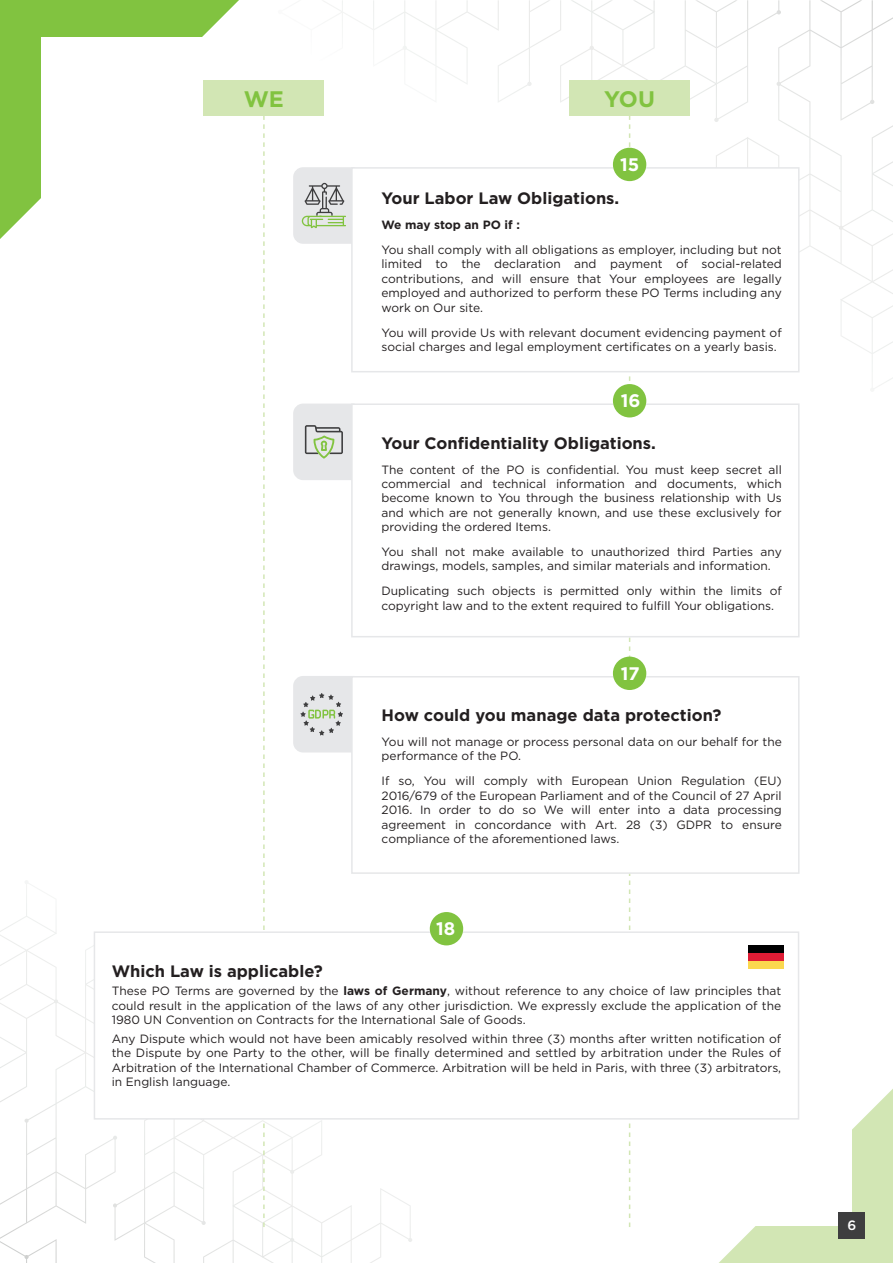
<style>
.page{position:relative;width:893px;height:1263px;background:#fff}
.page>*{position:absolute;margin:0;border:0;box-sizing:border-box;transform-origin:0 0}
.t1{font:700 22.5px "Gotham";color:#81c340}
.t2{font:700 18.15px "Gotham";color:#fff}
.t3{font:700 16.5px "Gotham";color:#231f20}
.t4{font:500 13.5px "Gotham";color:#fff}
.t5{font:12px/14.4px "Gotham";color:#231f20;text-align:justify}
.t6{font:700 12px "Gotham";color:#231f20}
.s1{font-weight:700}
</style>
<div class="page">
<svg style="left:0;top:0;width:239px;height:239px;background:#8cc850"></svg>
<svg style="left:719px;top:1089px;width:174px;height:174px;background:#d7e8be"></svg>
<div style="left:41px;top:37px;width:810px;height:1189px;background:#fff"></div>
<svg style="left:560px;top:0;width:333px;height:392px"></svg>
<svg style="left:0;top:881px;width:412px;height:382px"></svg>
<div style="left:204px;top:80px;width:120px;height:35px;background:#d2e6b4"></div>
<div style="left:570px;top:80px;width:120px;height:35px;background:#d2e6b4"></div>
<svg style="left:263px;top:115px;width:2px;height:1116px"></svg>
<svg style="left:629px;top:115px;width:1px;height:1112px"></svg>
<svg style="left:293px;top:167px;width:58px;height:77px;background:#d4d9d4"></svg>
<svg style="left:293px;top:404px;width:58px;height:76px;background:#daddda"></svg>
<svg style="left:293px;top:676px;width:58px;height:76px;background:#dcdfdd"></svg>
<div style="left:351px;top:167px;width:449px;height:205px;background:#fff;border:2px solid #e6e7e9"></div>
<div style="left:613px;top:148px;width:33px;height:33px;background:#81c340;border-radius:50%"></div>
<div style="left:351px;top:403px;width:449px;height:234px;background:#fff;border:2px solid #e6e7e9"></div>
<div style="left:613px;top:384px;width:33px;height:33px;background:#81c340;border-radius:50%"></div>
<div style="left:351px;top:676px;width:449px;height:198px;background:#fff;border:2px solid #e6e7e9"></div>
<div style="left:613px;top:657px;width:33px;height:33px;background:#81c340;border-radius:50%"></div>
<div style="left:94px;top:931px;width:705px;height:188px;background:#fff;border:2px solid #e6e7e9"></div>
<div style="left:430px;top:912px;width:33px;height:33px;background:#81c340;border-radius:50%"></div>
<div style="left:838px;top:1213px;width:26px;height:26px;background:#3e3e3f"></div>
<div style="left:748px;top:945px;width:35px;height:24px;background:#de1c35"></div>
<div style="left:748px;top:945px;width:35px;height:8px;background:#000001"></div>
<div style="left:748px;top:961px;width:35px;height:8px;background:#fbd84f"></div>
<h1 class="t1" style="left:244px;top:84px;width:42px">WE</h1>
<h1 class="t1" style="left:604px;top:84px;width:52px">YOU</h1>
<h2 class="t2" style="left:620px;top:152px;width:21px">15</h2>
<h3 class="t3" style="left:381px;top:187px;width:239px">Your Labor Law Obligations.</h3>
<p class="t6" style="left:381px;top:217px;width:140px">We may stop an PO if :</p>
<p class="t5" style="left:381px;top:242px;width:402px">You shall comply with all obligations as employer, including but not limited to the declaration and payment of social-related contributions, and will ensure that Your employees are legally employed and authorized to perform these PO Terms including any work on Our site.</p>
<p class="t5" style="left:381px;top:325px;width:402px">You will provide Us with relevant document evidencing payment of social charges and legal employment certificates on a yearly basis.</p>
<h2 class="t2" style="left:621px;top:388px;width:21px">16</h2>
<h3 class="t3" style="left:381px;top:432px;width:276px">Your Confidentiality Obligations.</h3>
<p class="t5" style="left:381px;top:462px;width:402px">The content of the PO is confidential. You must keep secret all commercial and technical information and documents, which become known to You through the business relationship with Us and which are not generally known, and use these exclusively for providing the ordered Items.</p>
<p class="t5" style="left:381px;top:544px;width:402px">You shall not make available to unauthorized third Parties any drawings, models, samples, and similar materials and information.</p>
<p class="t5" style="left:381px;top:584px;width:402px">Duplicating such objects is permitted only within the limits of copyright law and to the extent required to fulfill Your obligations.</p>
<h2 class="t2" style="left:621px;top:661px;width:20px">17</h2>
<h3 class="t3" style="left:382px;top:704px;width:341px">How could you manage data protection?</h3>
<p class="t5" style="left:382px;top:734px;width:402px">You will not manage or process personal data on our behalf for the performance of the PO.</p>
<p class="t5" style="left:382px;top:774px;width:402px">If so, You will comply with European Union Regulation (EU)<br>2016/679 of the European Parliament and of the Council of 27 April 2016. In order to do so We will enter into a data processing agreement in concordance with Art. 28 (3) GDPR to ensure compliance of the aforementioned laws.</p>
<h2 class="t2" style="left:436px;top:916px;width:21px">18</h2>
<h3 class="t3" style="left:112px;top:960px;width:213px">Which Law is applicable?</h3>
<p class="t5" style="left:112px;top:984px;width:671px">These PO Terms are governed by the <span class="s1">laws of Germany</span>, without reference to any choice of law principles that could result in the application of the laws of any other jurisdiction. We expressly exclude the application of the 1980 UN Convention on Contracts for the International Sale of Goods.</p>
<p class="t5" style="left:112px;top:1031px;width:671px">Any Dispute which would not have been amicably resolved within three (3) months after written notification of the Dispute by one Party to the other, will be finally determined and settled by arbitration under the Rules of Arbitration of the International Chamber of Commerce. Arbitration will be held in Paris, with three (3) arbitrators, in English language.</p>
<p class="t4" style="left:847px;top:1216px;width:10px">6</p>
</div>
